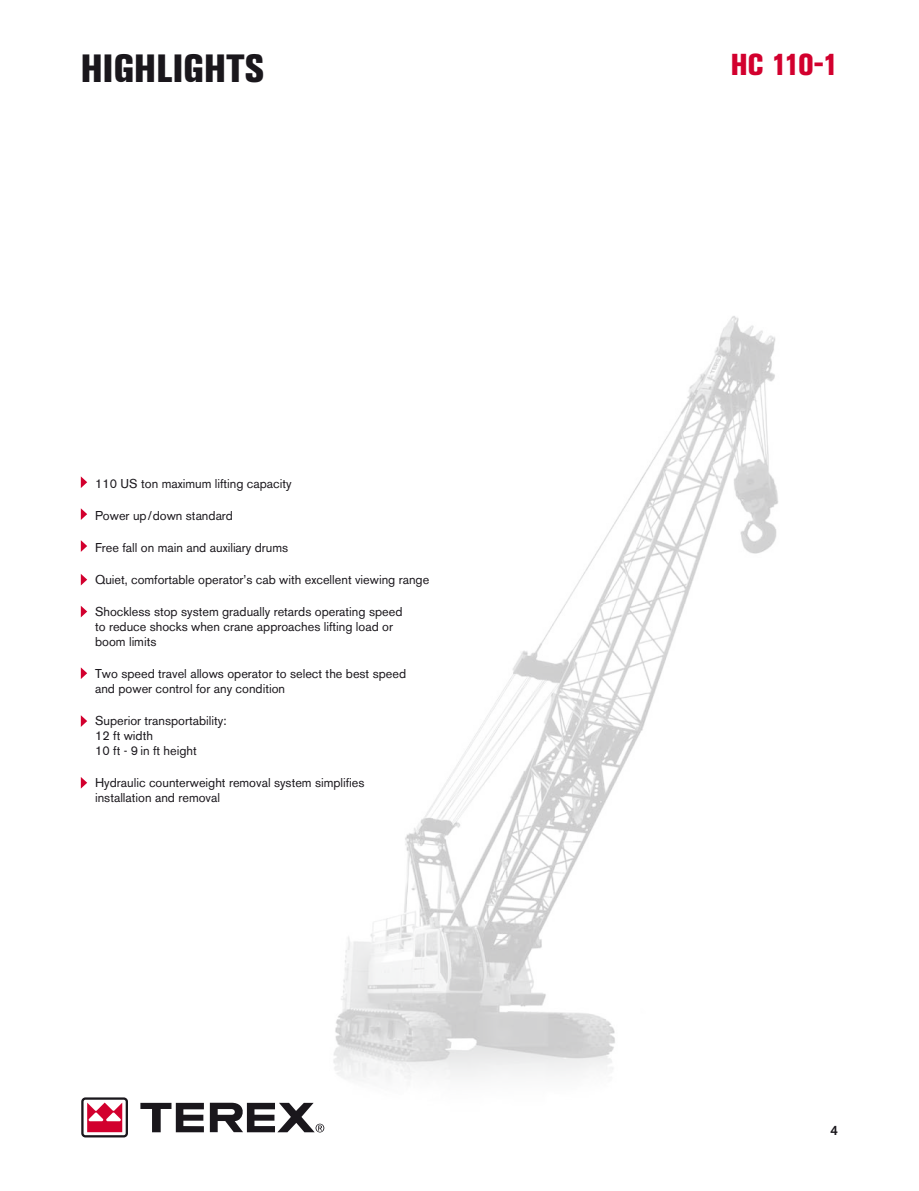
<style>
.page{position:relative;width:919px;height:1191px;background:#fff}
.page>*{position:absolute;margin:0;border:0;box-sizing:border-box;transform-origin:0 0}
.t1{font:800 39px "Akzidenz Grot Con BQ";letter-spacing:.005em;color:#1a171c}
.t2{font:800 30px "Akzidenz Grot Con BQ";color:#d2002e}
.t3{font:500 13.5px "Akzidenz Grotesk BQ";color:#1a171c}
.t4{font:12.75px/15px "Akzidenz Grotesk BQ";color:#1a171c}
</style>
<div class="page">
<img style="left:284px;top:316px;width:495px;height:817px">
<svg style="left:140px;top:1102px;width:64px;height:30px"></svg>
<div style="left:81px;top:1097px;width:47px;height:40px;border:2px solid #1a171c;border-radius:3px"></div>
<svg style="left:210px;top:1102px;width:114px;height:30px"></svg>
<svg style="left:87px;top:1102px;width:35px;height:30px"></svg>
<svg style="left:81px;top:476px;width:6px;height:12px"></svg>
<svg style="left:81px;top:508px;width:6px;height:12px"></svg>
<svg style="left:81px;top:540px;width:6px;height:12px"></svg>
<svg style="left:81px;top:574px;width:6px;height:11px"></svg>
<svg style="left:81px;top:606px;width:6px;height:11px"></svg>
<svg style="left:81px;top:667px;width:6px;height:12px"></svg>
<svg style="left:81px;top:715px;width:6px;height:12px"></svg>
<svg style="left:81px;top:777px;width:6px;height:11px"></svg>
<h1 class="t1" style="left:81px;top:54px;width:184px">HIGHLIGHTS</h1>
<p class="t4" style="left:95px;top:477px;width:198px">110 US ton maximum lifting capacity</p>
<p class="t4" style="left:95px;top:509px;width:139px">Power up/down standard</p>
<p class="t4" style="left:95px;top:541px;width:195px">Free fall on main and auxiliary drums</p>
<p class="t4" style="left:95px;top:573px;width:336px">Quiet, comfortable operator’s cab with excellent viewing range</p>
<p class="t4" style="left:95px;top:605px;width:309px">Shockless stop system gradually retards operating speed to reduce shocks when crane approaches lifting load or boom limits</p>
<p class="t4" style="left:95px;top:667px;width:312px">Two speed travel allows operator to select the best speed and power control for any condition</p>
<p class="t4" style="left:95px;top:714px;width:133px">Superior transportability:<br>12 ft width<br>10 ft - 9 in ft height</p>
<p class="t4" style="left:95px;top:776px;width:271px">Hydraulic counterweight removal system simplifies installation and removal</p>
<h2 class="t2" style="left:730px;top:54px;width:109px">HC 110-1</h2>
<p class="t3" style="left:830px;top:1124px;width:9px">4</p>
</div>
